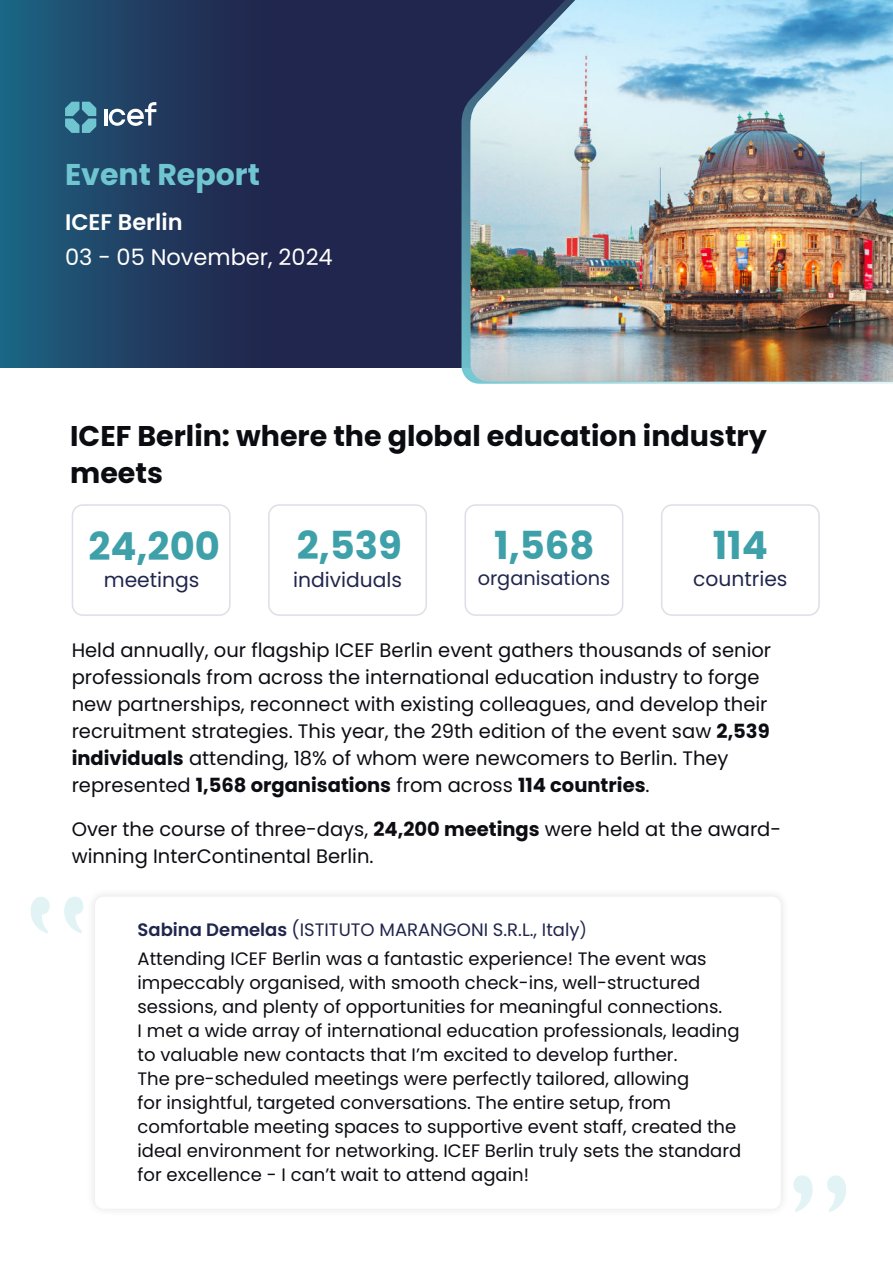
<style>
.page{position:relative;width:893px;height:1263px;background:#fff}
.page>*{position:absolute;margin:0;border:0;box-sizing:border-box;transform-origin:0 0}
.t1{font:700 38.55px "Poppins";color:#3ea0a9}
.t2{font:700 30px "Poppins";color:#6fc6d0}
.t3{font:700 28.5px/37.2px "Poppins";color:#0b0c11}
.t4{font:22.5px "Poppins";color:#fff}
.t5{font:600 22.5px "Poppins";color:#fff}
.t6{font:20.25px "Poppins";color:#20264d}
.t7{font:19.5px/27px "Poppins";color:#0c0d13}
.t8{font:19.35px "Poppins";color:#20264d}
.t9{font:18px/24px "Poppins";color:#0c0d13}
.t10{font:18px "Poppins";color:#20264d}
.s1{font-weight:700}
.s2{font-weight:600}
.s3{font-size:16.5px}
</style>
<div class="page">
<svg style="left:0;top:0;width:461px;height:368px;background:#1f365b"></svg>
<svg style="left:461px;top:0;width:432px;height:384px;background:#608b9f"></svg>
<img style="left:470px;top:0;width:423px;height:382px">
<div style="left:72px;top:504px;width:159px;height:112px;border:1px solid #dfdde6;border-radius:10px"></div>
<div style="left:268px;top:504px;width:159px;height:112px;border:1px solid #dfdde6;border-radius:10px"></div>
<div style="left:464px;top:504px;width:159px;height:112px;border:1px solid #dfdde6;border-radius:10px"></div>
<div style="left:661px;top:504px;width:159px;height:112px;border:1px solid #dfdde6;border-radius:10px"></div>
<div style="left:86px;top:887px;width:704px;height:331px;background:#f9f9f9"></div>
<div style="left:95px;top:897px;width:686px;height:312px;background:#fff;border-radius:9px"></div>
<svg style="left:31px;top:897px;width:52px;height:37px"></svg>
<svg style="left:793px;top:1175px;width:53px;height:37px"></svg>
<svg style="left:65px;top:102px;width:31px;height:31px"></svg>
<hr style="left:104px;top:109px;width:3px;height:17px;background:#fff">
<svg style="left:109px;top:102px;width:47px;height:24px"></svg>
<h2 class="t2" style="left:65px;top:157px;width:196px">Event Report</h2>
<p class="t5" style="left:65px;top:209px;width:119px">ICEF Berlin</p>
<p class="t4" style="left:65px;top:244px;width:269px">03 - 05 November, 2024</p>
<h3 class="t3" style="left:70px;top:417px;width:698px">ICEF Berlin: where the global education industry meets</h3>
<h1 class="t1" style="left:88px;top:523px;width:133px">24,200</h1>
<p class="t6" style="left:104px;top:568px;width:97px">meetings</p>
<h1 class="t1" style="left:297px;top:523px;width:107px">2,539</h1>
<p class="t6" style="left:293px;top:568px;width:110px">individuals</p>
<h1 class="t1" style="left:494px;top:523px;width:102px">1,568</h1>
<p class="t8" style="left:478px;top:567px;width:134px">organisations</p>
<h1 class="t1" style="left:713px;top:523px;width:57px">114</h1>
<p class="t6" style="left:693px;top:568px;width:96px">countries</p>
<p class="t7" style="left:72px;top:637px;width:701px">Held annually, our flagship ICEF Berlin event gathers thousands of senior professionals from across the international education industry to forge new partnerships, reconnect with existing colleagues, and develop their recruitment strategies. This year, the 29th edition of the event saw <span class="s1">2,539 individuals</span> attending, 18% of whom were newcomers to Berlin. They represented <span class="s1">1,568 organisations</span> from across <span class="s1">114 countries</span>.</p>
<p class="t7" style="left:72px;top:816px;width:711px">Over the course of three-days, <span class="s1">24,200 meetings</span> were held at the award&shy;winning InterContinental Berlin.</p>
<p class="t10" style="left:138px;top:919px;width:451px"><span class="s2">Sabina Demelas</span> (ISTITUTO MARANGONI S.R.L., Italy<span class="s3">)</span></p>
<p class="t9" style="left:138px;top:947px;width:605px">Attending ICEF Berlin was a fantastic experience! The event was impeccably organised, with smooth check-ins, well-structured sessions, and plenty of opportunities for meaningful connections.<br>I met a wide array of international education professionals, leading to valuable new contacts that I’m excited to develop further.<br>The pre-scheduled meetings were perfectly tailored, allowing<br>for insightful, targeted conversations. The entire setup, from comfortable meeting spaces to supportive event staff, created the ideal environment for networking. ICEF Berlin truly sets the standard for excellence - I can’t wait to attend again!</p>
</div>
